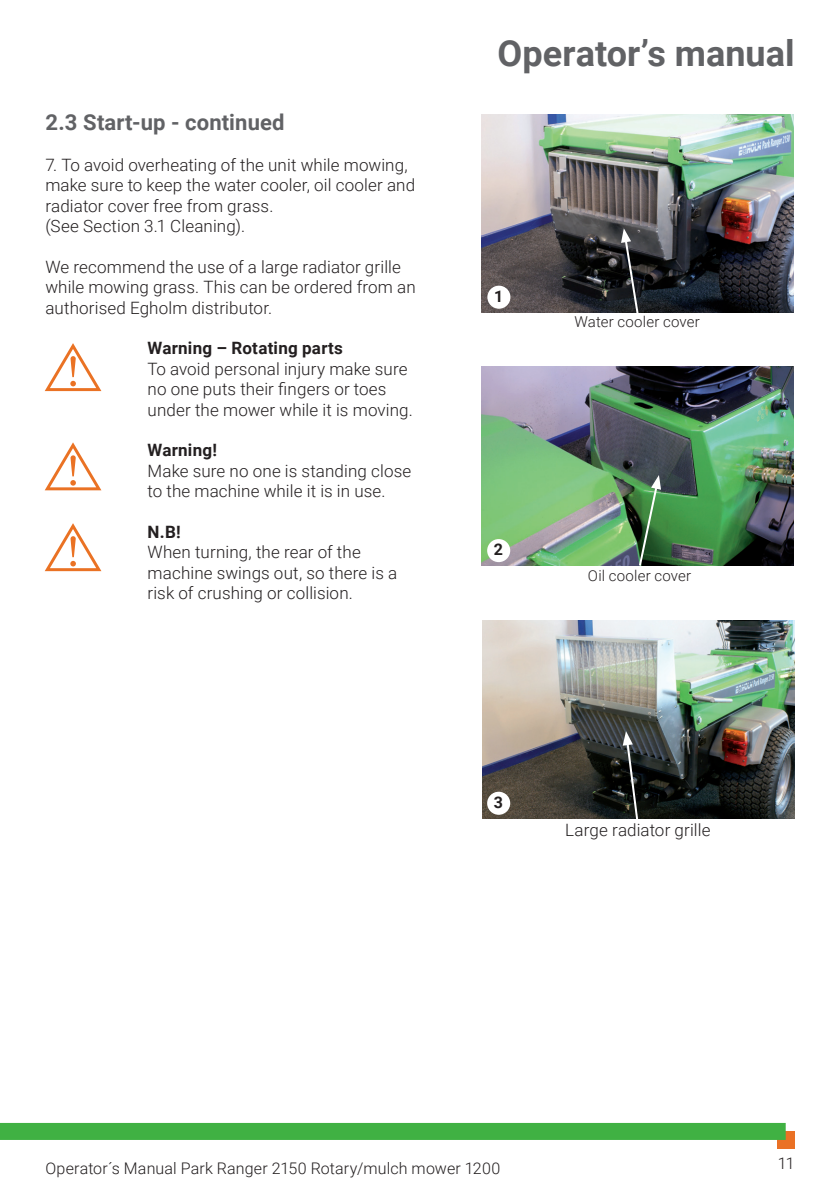
<style>
.page{position:relative;width:840px;height:1191px;background:#fff}
.page>*{position:absolute;margin:0;border:0;box-sizing:border-box;transform-origin:0 0}
.t1{font:700 36px "Roboto";color:#616265}
.t2{font:700 22px "Roboto";letter-spacing:.005em;color:#616265}
.t3{font:300 17px/20.4px "Roboto";letter-spacing:.005em;color:#231f20}
.t4{font:700 17px "Roboto";letter-spacing:.015em;color:#231f20}
.t5{font:300 16px "Roboto";letter-spacing:.01em;color:#231f20}
.t6{font:700 16px "Roboto";color:#231f20}
.t7{font:300 15px "Roboto";letter-spacing:.015em;color:#231f20}
</style>
<div class="page">
<div style="left:776px;top:1131px;width:18px;height:17px;background:#ea7125"></div>
<div style="left:0;top:1123px;width:785px;height:17px;background:#40b143"></div>
<img style="left:481px;top:114px;width:312px;height:199px">
<img style="left:481px;top:367px;width:312px;height:198px">
<img style="left:482px;top:620px;width:311px;height:199px">
<div style="left:487px;top:539px;width:23px;height:23px;background:#fff;border-radius:50%"></div>
<div style="left:487px;top:791px;width:23px;height:23px;background:#fff;border-radius:50%"></div>
<div style="left:487px;top:286px;width:23px;height:23px;background:#fff;border-radius:50%"></div>
<svg style="left:620px;top:228px;width:19px;height:85px;background:#3f4144"></svg>
<svg style="left:637px;top:475px;width:23px;height:91px;background:#47754b"></svg>
<svg style="left:622px;top:731px;width:17px;height:88px"></svg>
<svg style="left:45px;top:343px;width:56px;height:48px"></svg>
<svg style="left:45px;top:442px;width:56px;height:48px"></svg>
<svg style="left:45px;top:523px;width:57px;height:49px"></svg>
<p class="t2" style="left:45px;top:107px;width:241px">2.3 Start-up - continued</p>
<p class="t3" style="left:45px;top:154px;width:371px">7. To avoid overheating of the unit while mowing, make sure to keep the water cooler, oil cooler and radiator cover free from grass.<br>(See Section 3.1 Cleaning).</p>
<p class="t3" style="left:45px;top:256px;width:371px">We recommend the use of a large radiator grille while mowing grass. This can be ordered from an authorised Egholm distributor.</p>
<p class="t4" style="left:147px;top:336px;width:197px">Warning – Rotating parts</p>
<p class="t3" style="left:147px;top:358px;width:267px">To avoid personal injury make sure no one puts their fingers or toes under the mower while it is moving.</p>
<p class="t4" style="left:147px;top:438px;width:71px">Warning!</p>
<p class="t3" style="left:147px;top:460px;width:265px">Make sure no one is standing close to the machine while it is in use.</p>
<p class="t4" style="left:147px;top:520px;width:35px">N.B!</p>
<p class="t3" style="left:147px;top:541px;width:251px">When turning, the rear of the machine swings out, so there is a risk of crushing or collision.</p>
<h1 class="t1" style="left:497px;top:28px;width:298px">Operator’s manual</h1>
<p class="t6" style="left:494px;top:285px;width:11px">1</p>
<p class="t7" style="left:574px;top:311px;width:127px">Water cooler cover</p>
<p class="t6" style="left:493px;top:538px;width:11px">2</p>
<p class="t7" style="left:587px;top:565px;width:105px">Oil cooler cover</p>
<p class="t6" style="left:493px;top:791px;width:11px">3</p>
<p class="t3" style="left:565px;top:819px;width:147px">Large radiator grille</p>
<p class="t5" style="left:45px;top:1157px;width:456px">Operator´s Manual Park Ranger 2150 Rotary/mulch mower 1200</p>
<p class="t5" style="left:777px;top:1152px;width:18px">11</p>
</div>
